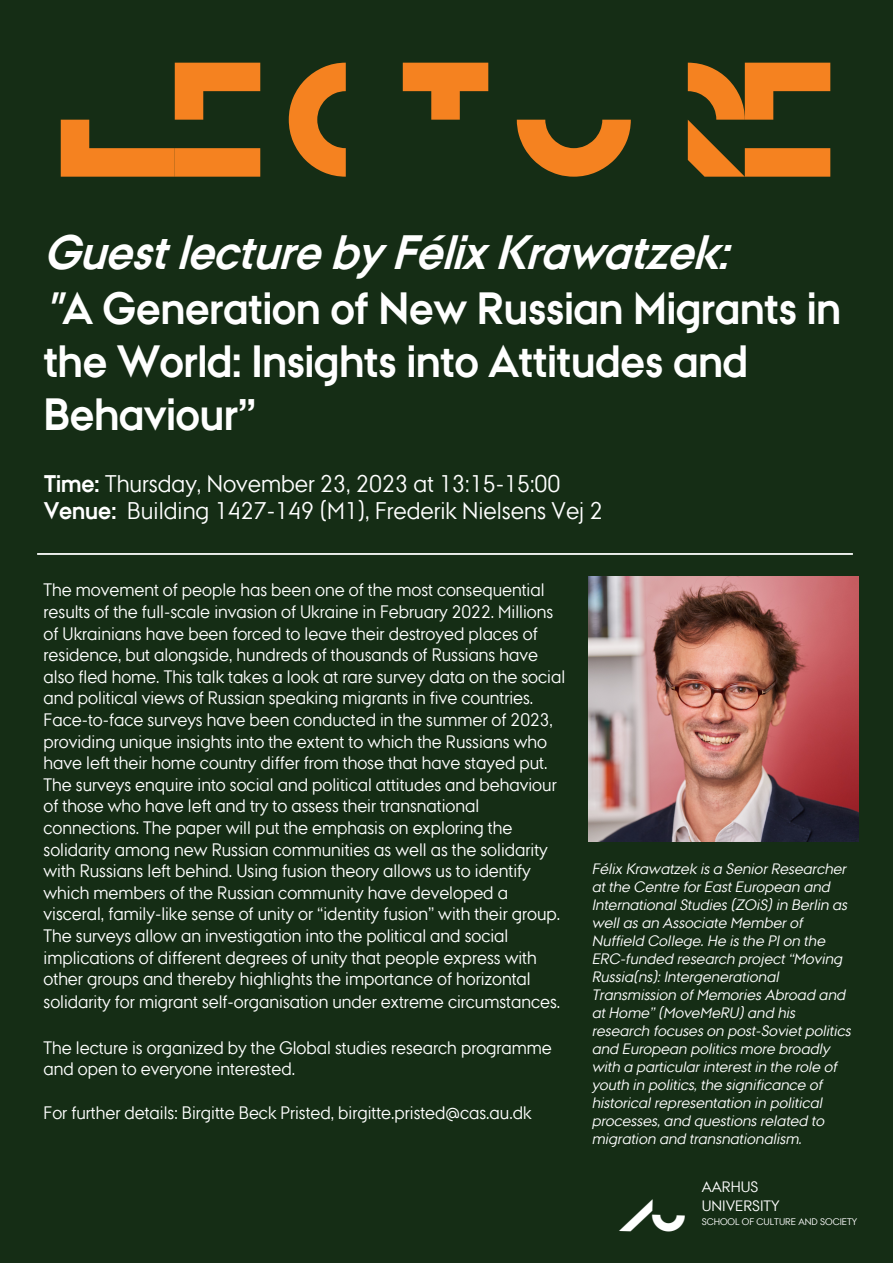
<style>
.page{position:relative;width:893px;height:1263px;background:#152d15}
.page>*{position:absolute;margin:0;border:0;box-sizing:border-box;transform-origin:0 0}
.t1{font:114px "AU Peto";color:#f58220}
.t2{font:italic 700 48px "AU Passata";color:#fff;scale:.95 1}
.t3{font:700 45px/53.4px "AU Passata";color:#fff;scale:.95 1}
.t4{font:24px/27.3px "AU Passata";color:#fff;scale:.95 1}
.t5{font:18px/21.6px "AU Passata";color:#fff;scale:.95 1}
.t6{font:italic 15px/18px "AU Passata";color:#fff}
.t7{font:15px/19.2px "AU Passata";color:#fff}
.t8{font:9.6px "AU Passata";color:#fff}
.s1{font-style:italic}
.s2{font-weight:700}
</style>
<div class="page">
<hr style="left:37px;top:553px;width:816px;height:2px;background:#fff">
<img style="left:588px;top:576px;width:270px;height:265px">
<div style="left:619px;top:1198px;width:66px;height:34px;background:#152d15"></div>
<p class="t1" style="left:61px;top:71px;width:799px">LECTURE</p>
<h2 class="t2" style="left:44px;top:224px;width:737px">GuestlecturebyFélixKrawatzek:</h2>
<h3 class="t3" style="left:44px;top:282px;width:840px"><span class="s1">"</span>A Generation of New Russian Migrants in the World: Insights into Attitudes and<br>Behaviour”</h3>
<h3 class="t4" style="left:44px;top:469px;width:589px"><span class="s2">Time:</span> Thursday, November 23, 2023 at 13:15-15:00<br><span class="s2">Venue:</span> Building 1427-149 (M1), Frederik Nielsens Vej 2</h3>
<p class="t5" style="left:44px;top:579px;width:551px">The movement of people has been one of the most consequential results of the full-scale invasion of Ukraine in February 2022. Millions of Ukrainians have been forced to leave their destroyed places of residence, but alongside, hundreds of thousands of Russians have also fled home. This talk takes a look at rare survey data on the social and political views of Russian speaking migrants in five countries.<br>Face-to-face surveys have been conducted in the summer of 2023, providing unique insights into the extent to which the Russians who have left their home country differ from those that have stayed put.<br>The surveys enquire into social and political attitudes and behaviour of those who have left and try to assess their transnational connections. The paper will put the emphasis on exploring the solidarity among new Russian communities as well as the solidarity with Russians left behind. Using fusion theory allows us to identify which members of the Russian community have developed a visceral, family-like sense of unity or “identity fusion” with their group.<br>The surveys allow an investigation into the political and social implications of different degrees of unity that people express with other groups and thereby highlights the importance of horizontal solidarity for migrant self-organisation under extreme circumstances.</p>
<p class="t5" style="left:44px;top:1036px;width:536px">The lecture is organized by the Global studies research programme and open to everyone interested.</p>
<p class="t5" style="left:44px;top:1101px;width:515px">For further details: Birgitte Beck Pristed, birgitte.pristed@cas.au.dk</p>
<p class="t6" style="left:592px;top:859px;width:264px">Félix Krawatzek is a SeniorResearcher atthe Centre forEastEuropean and InternationalStudies (ZOiS)in Berlin as wellas an Associate Memberof Nuffield College.He is the PIon the ERC-funded research project“Moving Russia(ns):Intergenerational Transmission ofMemories Abroad and atHome”(MoveMeRU)and his research focuses on post-Sovietpolitics and European politics more broadly with a particularinterestin the role of youth in politics,the significance of historicalrepresentation in political processes,and questions related to migration and transnationalism.</p>
<p class="t7" style="left:702px;top:1177px;width:79px">AARHUS<br>UNIVERSITY</p>
<p class="t8" style="left:702px;top:1216px;width:157px">SCHOOL OF CULTURE AND SOCIETY</p>
</div>
